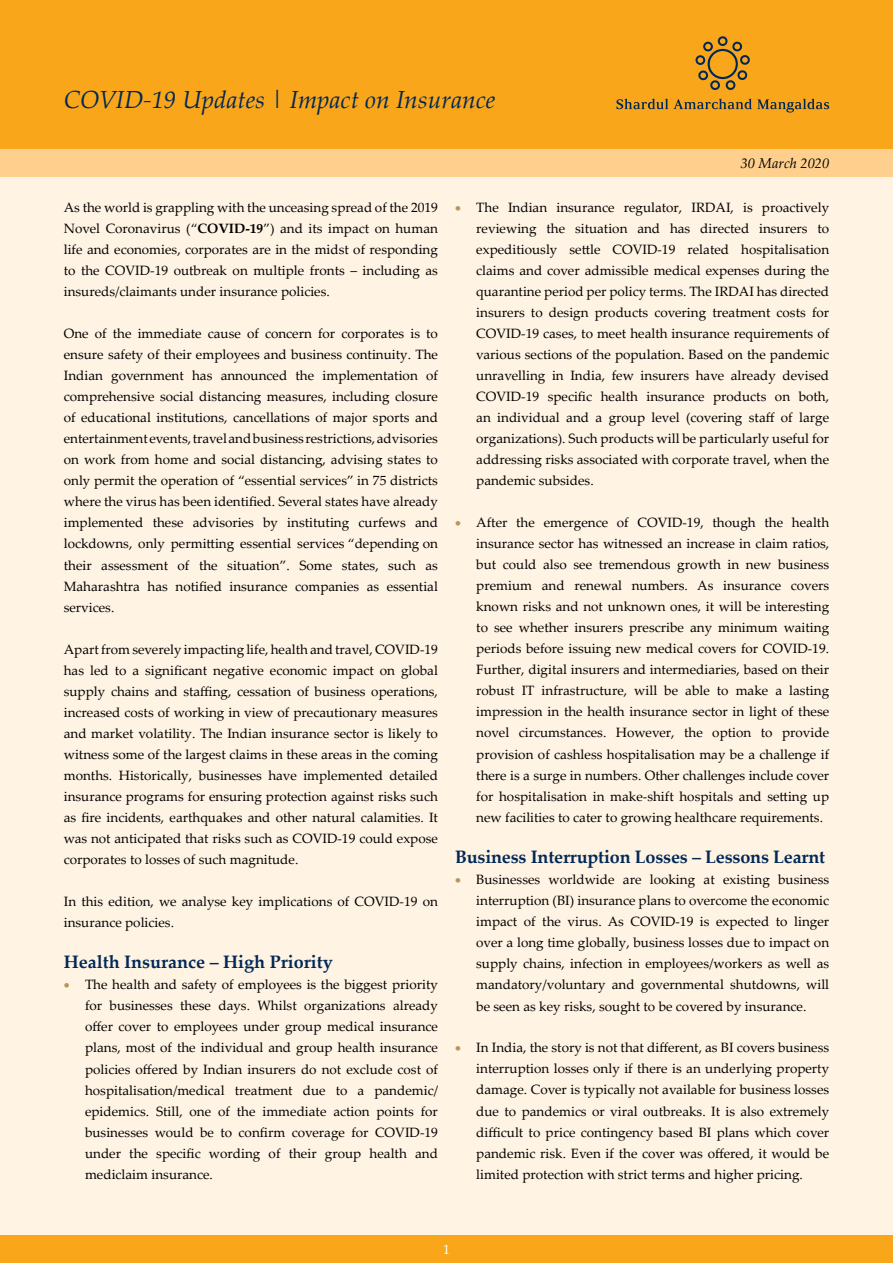
<style>
.page{position:relative;width:893px;height:1263px;background:#fff3e3}
.page>*{position:absolute;margin:0;border:0;box-sizing:border-box;transform-origin:0 0}
.t1{font:italic 24.75px "Palatino Linotype";color:#002856}
.t2{font:24.75px "Palatino Linotype";color:#002856}
.t3{font:700 18px "Palatino Linotype";letter-spacing:-.01em;color:#002856}
.t4{font:italic 14.25px "Palatino Linotype";color:#000}
.t5{font:13.5px/21px "Palatino Linotype";color:#000;text-align:justify}
.t6{font:13.5px "Palatino Linotype";color:#fff}
.s1{font-weight:700}
.s2{color:#ba955c}
</style>
<div class="page">
<div style="left:0;top:1235px;width:893px;height:28px;background:#faa61a"></div>
<div style="left:0;top:149px;width:893px;height:28px;background:#fecf8d"></div>
<div style="left:0;top:0;width:893px;height:149px;background:#faa61a"></div>
<svg style="left:616px;top:99px;width:213px;height:14px"></svg>
<svg style="left:695px;top:36px;width:55px;height:54px"></svg>
<h1 class="t1" style="left:64px;top:82px;width:433px">COVID-19 Updates | Impact on Insurance</h1>
<h1 class="t2" style="left:219px;top:85px;width:217px">dates | IPR and Tax</h1>
<p class="t4" style="left:741px;top:153px;width:90px">30 March 2020</p>
<p class="t5" style="left:64px;top:197px;width:376px">As the world is grappling with the unceasing spread of the 2019<br>Novel Coronavirus (“<span class="s1">COVID-19</span>”) and its impact on human life and economies, corporates are in the midst of responding to the COVID-19 outbreak on multiple fronts – including as insureds/claimants under insurance policies.</p>
<p class="t5" style="left:64px;top:323px;width:376px">One of the immediate cause of concern for corporates is to ensure safety of their employees and business continuity. The Indian government has announced the implementation of comprehensive social distancing measures, including closure of educational institutions, cancellations of major sports and entertainment events, travel and business restrictions, advisories on work from home and social distancing, advising states to only permit the operation of “essential services” in 75 districts where the virus has been identified. Several states have already implemented these advisories by instituting curfews and lockdowns, only permitting essential services “depending on their assessment of the situation”. Some states, such as Maharashtra has notified insurance companies as essential services.</p>
<p class="t5" style="left:64px;top:638px;width:376px">Apart from severely impacting life, health and travel, COVID-19 has led to a significant negative economic impact on global supply chains and staffing, cessation of business operations, increased costs of working in view of precautionary measures and market volatility. The Indian insurance sector is likely to witness some of the largest claims in these areas in the coming months. Historically, businesses have implemented detailed insurance programs for ensuring protection against risks such as fire incidents, earthquakes and other natural calamities. It was not anticipated that risks such as COVID-19 could expose corporates to losses of such magnitude.</p>
<p class="t5" style="left:64px;top:890px;width:376px">In this edition, we analyse key implications of COVID-19 on insurance policies.</p>
<h2 class="t3" style="left:64px;top:949px;width:270px">Health Insurance – High Priority</h2>
<p class="t5" style="left:85px;top:974px;width:354px;text-indent:-21px"><span class="s2">•</span> The health and safety of employees is the biggest priority for businesses these days. Whilst organizations already offer cover to employees under group medical insurance plans, most of the individual and group health insurance policies offered by Indian insurers do not exclude cost of hospitalisation/medical treatment due to a pandemic/ epidemics. Still, one of the immediate action points for businesses would be to confirm coverage for COVID-19 under the specific wording of their group health and mediclaim insurance.</p>
<p class="t5" style="left:476px;top:197px;width:354px;text-indent:-21px"><span class="s2">•</span> The Indian insurance regulator, IRDAI, is proactively reviewing the situation and has directed insurers to expeditiously settle COVID-19 related hospitalisation claims and cover admissible medical expenses during the quarantine period per policy terms. The IRDAI has directed insurers to design products covering treatment costs for COVID-19 cases, to meet health insurance requirements of various sections of the population. Based on the pandemic unravelling in India, few insurers have already devised COVID-19 specific health insurance products on both, an individual and a group level (covering staff of large organizations). Such products will be particularly useful for addressing risks associated with corporate travel, when the pandemic subsides.</p>
<p class="t5" style="left:476px;top:512px;width:354px;text-indent:-21px"><span class="s2">•</span> After the emergence of COVID-19, though the health insurance sector has witnessed an increase in claim ratios, but could also see tremendous growth in new business premium and renewal numbers. As insurance covers known risks and not unknown ones, it will be interesting to see whether insurers prescribe any minimum waiting periods before issuing new medical covers for COVID-19.<br>Further, digital insurers and intermediaries, based on their robust IT infrastructure, will be able to make a lasting impression in the health insurance sector in light of these novel circumstances. However, the option to provide provision of cashless hospitalisation may be a challenge if there is a surge in numbers. Other challenges include cover for hospitalisation in make-shift hospitals and setting up new facilities to cater to growing healthcare requirements.</p>
<h2 class="t3" style="left:455px;top:844px;width:372px">Business Interruption Losses – Lessons Learnt</h2>
<p class="t5" style="left:476px;top:869px;width:354px;text-indent:-21px"><span class="s2">•</span> Businesses worldwide are looking at existing business interruption (BI) insurance plans to overcome the economic impact of the virus. As COVID-19 is expected to linger over a long time globally, business losses due to impact on supply chains, infection in employees/workers as well as mandatory/voluntary and governmental shutdowns, will be seen as key risks, sought to be covered by insurance.</p>
<p class="t5" style="left:476px;top:1037px;width:354px;text-indent:-21px"><span class="s2">•</span> In India, the story is not that different, as BI covers business interruption losses only if there is an underlying property damage. Cover is typically not available for business losses due to pandemics or viral outbreaks. It is also extremely difficult to price contingency based BI plans which cover pandemic risk. Even if the cover was offered, it would be limited protection with strict terms and higher pricing.</p>
<p class="t6" style="left:443px;top:1240px;width:8px">1</p>
</div>
